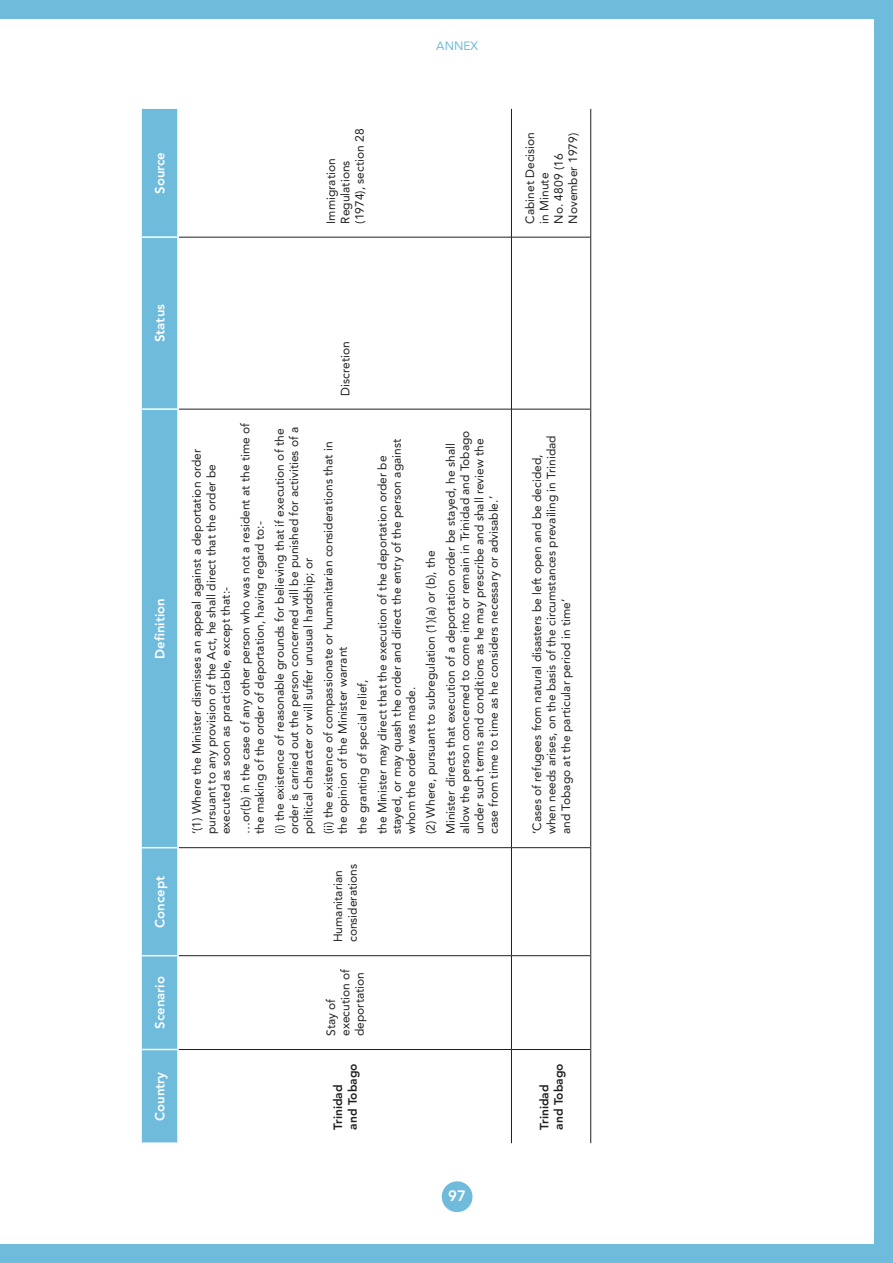
<style>
.page{position:relative;width:893px;height:1263px;background:#fff}
.page>*{position:absolute;margin:0;border:0;box-sizing:border-box;transform-origin:0 0}
.t1{font:800 15px "Avenir LT Std";color:#fff}
.t2{font:800 13.2px "Avenir LT Std";color:#fff}
.t3{font:12px/14.4px "Avenir LT Std";color:#231f20}
.t4{font:800 12px/14.4px "Avenir LT Std";color:#231f20}
.t5{font:12px "Avenir LT Std";color:#6ebbdc}
</style>
<div class="page">
<div style="left:442px;top:1181px;width:30px;height:31px;background:#6ebbdc;border-radius:50%"></div>
<div style="left:874px;top:0;width:19px;height:1263px;background:#6ebbdc"></div>
<div style="left:0;top:0;width:893px;height:19px;background:#6ebbdc"></div>
<div style="left:0;top:1244px;width:893px;height:19px;background:#6ebbdc"></div>
<div style="left:142px;top:109px;width:35px;height:1033px;background:#6ebbdc"></div>
<hr style="left:142px;top:1049px;width:35px;height:1px;background:#fff">
<hr style="left:142px;top:955px;width:35px;height:1px;background:#fff">
<hr style="left:142px;top:847px;width:35px;height:1px;background:#fff">
<hr style="left:142px;top:408px;width:35px;height:2px;background:#fff">
<hr style="left:142px;top:236px;width:35px;height:2px;background:#fff">
<hr style="left:179px;top:1049px;width:332px;height:1px;background:#231f20">
<hr style="left:179px;top:955px;width:332px;height:1px;background:#231f20">
<hr style="left:179px;top:847px;width:332px;height:1px;background:#231f20">
<hr style="left:179px;top:409px;width:332px;height:1px;background:#231f20">
<hr style="left:179px;top:237px;width:332px;height:1px;background:#231f20">
<hr style="left:511px;top:1049px;width:1px;height:94px;background:#231f20">
<hr style="left:511px;top:956px;width:1px;height:93px;background:#231f20">
<hr style="left:512px;top:1049px;width:78px;height:1px;background:#231f20">
<hr style="left:511px;top:848px;width:1px;height:108px;background:#231f20">
<hr style="left:512px;top:955px;width:78px;height:1px;background:#231f20">
<hr style="left:511px;top:409px;width:1px;height:439px;background:#231f20">
<hr style="left:512px;top:847px;width:78px;height:1px;background:#231f20">
<hr style="left:511px;top:237px;width:1px;height:172px;background:#231f20">
<hr style="left:512px;top:409px;width:78px;height:1px;background:#231f20">
<hr style="left:511px;top:109px;width:1px;height:128px;background:#231f20">
<hr style="left:512px;top:237px;width:78px;height:1px;background:#231f20">
<hr style="left:590px;top:1049px;width:1px;height:94px;background:#231f20">
<hr style="left:590px;top:956px;width:1px;height:93px;background:#231f20">
<hr style="left:590px;top:848px;width:1px;height:108px;background:#231f20">
<hr style="left:590px;top:409px;width:1px;height:439px;background:#231f20">
<hr style="left:590px;top:237px;width:1px;height:172px;background:#231f20">
<hr style="left:590px;top:109px;width:1px;height:128px;background:#231f20">
<p class="t2" style="left:152px;top:194px;width:43px;rotate:-90deg">Source</p>
<p class="t3" style="left:324px;top:224px;width:97px;rotate:-90deg">Immigration<br>Regulations (1974), section 28</p>
<p class="t5" style="left:436px;top:39px;width:43px">ANNEX</p>
<p class="t3" style="left:523px;top:224px;width:93px;rotate:-90deg">Cabinet Decision in Minute<br>No. 4809 (16<br>November 1979)</p>
<p class="t2" style="left:152px;top:342px;width:40px;rotate:-90deg">Status</p>
<p class="t2" style="left:152px;top:658px;width:62px;rotate:-90deg">Definition</p>
<p class="t2" style="left:152px;top:927px;width:53px;rotate:-90deg">Concept</p>
<p class="t2" style="left:152px;top:1029px;width:54px;rotate:-90deg">Scenario</p>
<p class="t2" style="left:152px;top:1121px;width:51px;rotate:-90deg">Country</p>
<p class="t3" style="left:338px;top:396px;width:56px;rotate:-90deg">Discretion</p>
<p class="t3" style="left:238px;top:834px;width:413px;rotate:-90deg">…or(b) in the case of any other person who was not a resident at the time of the making of the order of deportation, having regard to:-</p>
<p class="t3" style="left:272px;top:834px;width:409px;rotate:-90deg">(i) the existence of reasonable grounds for believing that if execution of the order is carried out the person concerned will be punished for activities of a political character or will suffer unusual hardship; or</p>
<p class="t3" style="left:458px;top:834px;width:405px;rotate:-90deg">allow the person concerned to come into or remain in Trinidad and Tobago under such terms and conditions as he may prescribe and shall review the case from time to time as he considers necessary or advisable.’</p>
<p class="t3" style="left:389px;top:834px;width:397px;rotate:-90deg">stayed, or may quash the order and direct the entry of the person against whom the order was made.</p>
<p class="t3" style="left:421px;top:834px;width:392px;line-height:19.8px;rotate:-90deg">(2) Where, pursuant to subregulation (1)(a) or (b), the<br>Minister directs that execution of a deportation order be stayed, he shall</p>
<p class="t3" style="left:321px;top:834px;width:394px;rotate:-90deg">(ii) the existence of compassionate or humanitarian considerations that in the opinion of the Minister warrant</p>
<p class="t3" style="left:190px;top:834px;width:387px;rotate:-90deg">‘(1) Where the Minister dismisses an appeal against a deportation order pursuant to any provision of the Act, he shall direct that the order be executed as soon as practicable, except that:-</p>
<p class="t3" style="left:353px;top:834px;width:380px;line-height:19.8px;rotate:-90deg">the granting of special relief,<br>the Minister may direct that the execution of the deportation order be</p>
<p class="t3" style="left:331px;top:942px;width:80px;rotate:-90deg">Humanitarian considerations</p>
<p class="t3" style="left:324px;top:1036px;width:69px;rotate:-90deg">Stay of execution of deportation</p>
<p class="t4" style="left:331px;top:1130px;width:68px;rotate:-90deg">Trinidad and Tobago</p>
<p class="t1" style="left:448px;top:1187px;width:19px">97</p>
<p class="t3" style="left:530px;top:834px;width:400px;rotate:-90deg">‘Cases of refugees from natural disasters be left open and be decided, when needs arises, on the basis of the circumstances prevailing in Trinidad and Tobago at the particular period in time’</p>
<p class="t4" style="left:537px;top:1130px;width:68px;rotate:-90deg">Trinidad and Tobago</p>
</div>
